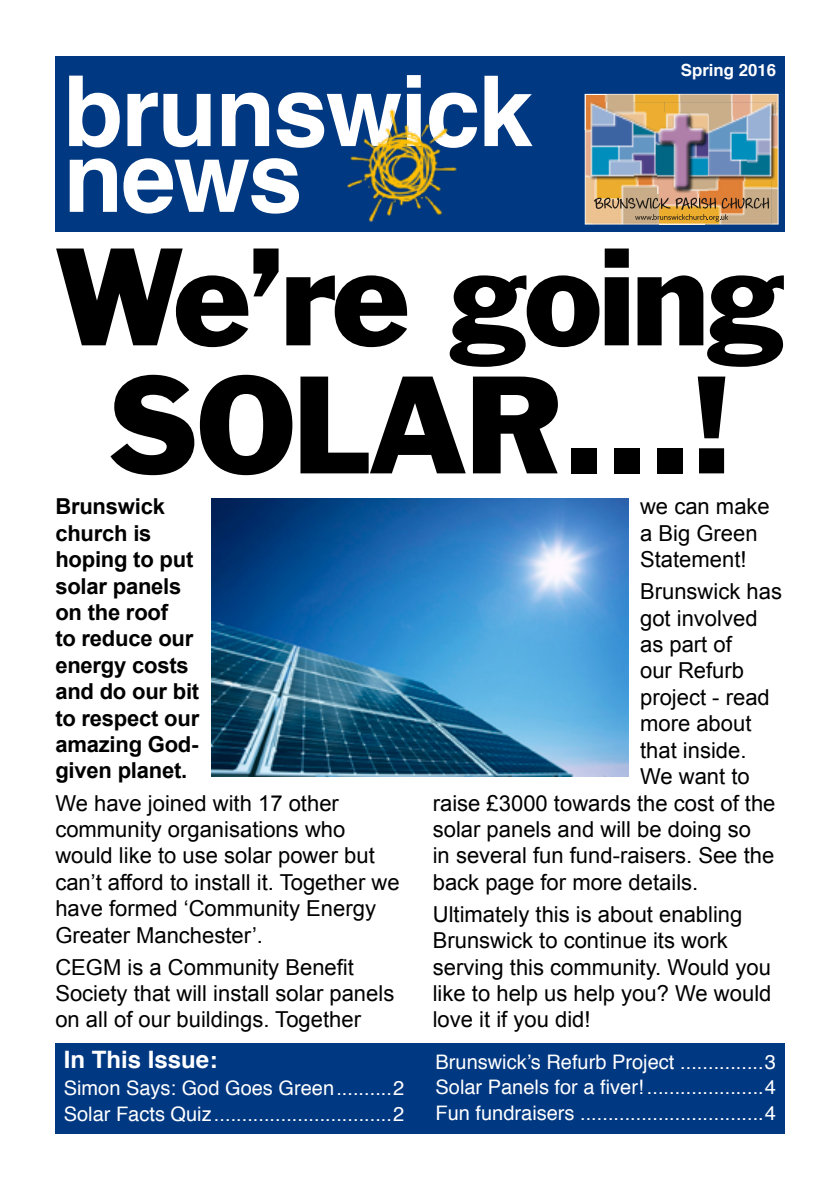
<style>
.page{position:relative;width:840px;height:1191px;background:#fff}
.page>*{position:absolute;margin:0;border:0;box-sizing:border-box;transform-origin:0 0}
.t1{font:128px/128px "Franklin Gothic";letter-spacing:-.025em;color:#000;text-align:center}
.t2{font:700 98px "Helvetica";letter-spacing:-.02em;color:#fff}
.t3{font:700 24px "Helvetica";color:#fff}
.t4{font:22px/26.4px "Arial";color:#000}
.t5{font:700 22px/26.4px "Arial";letter-spacing:-.01em;color:#000}
.t6{font:20px/25.4px "Helvetica";color:#fff}
.t7{font:700 16.8px "Helvetica";color:#fff}
</style>
<div class="page">
<div style="left:55px;top:57px;width:729px;height:175px;background:#003882"></div>
<img style="left:606px;top:94px;width:172px;height:14px">
<img style="left:584px;top:130px;width:7px;height:95px">
<img style="left:771px;top:108px;width:7px;height:117px">
<img style="left:591px;top:180px;width:67px;height:45px">
<img style="left:703px;top:180px;width:68px;height:45px">
<img style="left:658px;top:193px;width:45px;height:32px">
<svg style="left:584px;top:94px;width:22px;height:36px"></svg>
<img style="left:589px;top:102px;width:45px;height:78px">
<img style="left:634px;top:102px;width:29px;height:71px">
<img style="left:663px;top:102px;width:112px;height:14px">
<img style="left:707px;top:116px;width:68px;height:64px">
<img style="left:634px;top:173px;width:23px;height:7px">
<img style="left:657px;top:112px;width:50px;height:81px">
<svg style="left:593px;top:197px;width:175px;height:25px;background:#ba935e"></svg>
<div style="left:55px;top:1043px;width:729px;height:91px;background:#003882"></div>
<img style="left:211px;top:498px;width:417px;height:278px">
<img style="left:347px;top:109px;width:110px;height:113px">
<h2 class="t2" style="left:63px;top:32px;width:471px">brunswick</h2>
<h2 class="t2" style="left:63px;top:98px;width:241px">news</h2>
<p class="t7" style="left:680px;top:57px;width:97px">Spring 2016</p>
<h1 class="t1" style="left:55px;top:232px;width:730px">We’re going<br>SOLAR...!</h1>
<p class="t4" style="left:639px;top:493px;width:131px">we can make a Big Green<br>Statement!</p>
<p class="t4" style="left:639px;top:578px;width:143px">Brunswick has</p>
<p class="t4" style="left:639px;top:605px;width:119px">got involved</p>
<p class="t4" style="left:639px;top:631px;width:93px">as part of</p>
<p class="t4" style="left:639px;top:658px;width:105px">our Refurb</p>
<p class="t4" style="left:639px;top:684px;width:131px">project - read</p>
<p class="t4" style="left:639px;top:710px;width:113px">more about</p>
<p class="t4" style="left:639px;top:737px;width:108px">that inside.</p>
<p class="t4" style="left:639px;top:763px;width:111px">We want to</p>
<p class="t4" style="left:432px;top:790px;width:344px">raise £3000 towards the cost of the</p>
<p class="t4" style="left:432px;top:816px;width:319px">solar panels and will be doing so</p>
<p class="t4" style="left:432px;top:842px;width:343px">in several fun fund-raisers. See the</p>
<p class="t4" style="left:432px;top:869px;width:267px">back page for more details.</p>
<p class="t4" style="left:432px;top:901px;width:340px">Ultimately this is about enabling<br>Brunswick to continue its work serving this community. Would you like to help us help you? We would love it if you did!</p>
<p class="t5" style="left:55px;top:494px;width:145px">Brunswick church is hoping to put solar panels on the roof<br>to reduce our energy costs and do our bit to respect our amazing God&shy;given planet.</p>
<p class="t4" style="left:55px;top:790px;width:346px">We have joined with 17 other community organisations who would like to use solar power but can’t afford to install it. Together we have formed ‘Community Energy<br>Greater Manchester’.</p>
<p class="t4" style="left:55px;top:954px;width:340px">CEGM is a Community Benefit<br>Society that will install solar panels on all of our buildings. Together</p>
<p class="t3" style="left:64px;top:1039px;width:155px">In This Issue:</p>
<p class="t6" style="left:64px;top:1076px;width:341px">Simon Says: God Goes Green..........2<br>Solar Facts Quiz................................2</p>
<p class="t6" style="left:435px;top:1049px;width:341px;text-align:justify">Brunswick’s Refurb Project ...............3<br>Solar Panels for a fiver! .....................4<br>Fun fundraisers .................................4</p>
</div>
